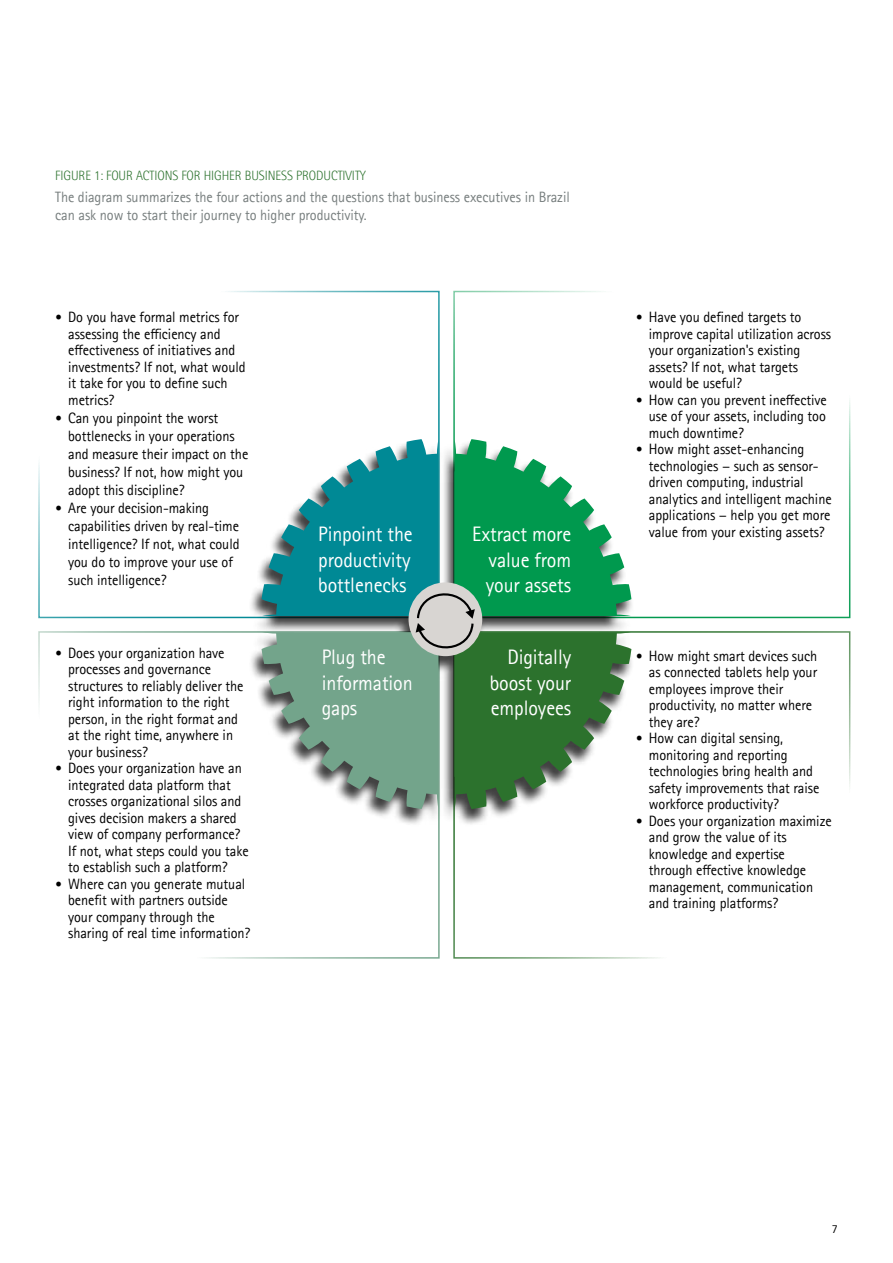
<style>
.page{position:relative;width:893px;height:1263px;background:#fff}
.page>*{position:absolute;margin:0;border:0;box-sizing:border-box;transform-origin:0 0}
.t1{font:21px/25.5px "Rotis Sans Seriffor ACN";letter-spacing:-.005em;color:#fff;text-align:justify;scale:.95 1}
.t2{font:15px/16.5px "Rotis Sans Seriffor ACN";letter-spacing:-.005em;color:#000;scale:.95 1}
.t3{font:15px/18px "Rotis Sans Seriffor ACN";letter-spacing:-.005em;color:#777e7e;scale:.95 1}
.t4{font:300 13.5px "Rotis Sans Seriffor ACN";letter-spacing:-.005em;color:#2c722d;scale:.95 1}
.t5{font:12px "Rotis Sans Seriffor ACN";color:#000}
.s1{font-size:13.5px}
</style>
<div class="page">
<div style="left:38px;top:631px;width:402px;height:328px;border:2px solid #73a48b"></div>
<div style="left:249px;top:441px;width:386px;height:386px;background:#000;opacity:.75"></div>
<svg style="left:262px;top:439px;width:369px;height:370px"></svg>
<p class="t4" style="left:55px;top:168px;width:329px">FIGURE 1: FOUR ACTIONS FOR HIGHER BUSINESS PRODUCTIVITY</p>
<p class="t3" style="left:55px;top:188px;width:543px">The diagram summarizes the four actions and the questions that business executives in Brazil can ask now to start their journey to higher productivity.</p>
<p class="t2" style="left:68px;top:309px;width:188px;text-indent:-13px"><span class="s1">•</span> Do you have formal metrics for assessing the efficiency and effectiveness of initiatives and investments? If not, what would it take for you to define such metrics?</p>
<p class="t2" style="left:68px;top:409px;width:191px;line-height:18px;text-indent:-13px"><span class="s1">•</span> Can you pinpoint the worst bottlenecks in your operations and measure their impact on the business? If not, how might you adopt this discipline?</p>
<p class="t2" style="left:68px;top:499px;width:182px;line-height:18px;text-indent:-13px"><span class="s1">•</span> Are your decision-making capabilities driven by real-time intelligence? If not, what could you do to improve your use of such intelligence?</p>
<p class="t2" style="left:68px;top:644px;width:186px;text-indent:-13px"><span class="s1">•</span> Does your organization have processes and governance structures to reliably deliver the right information to the right person, in the right format and at the right time, anywhere in your business?</p>
<p class="t2" style="left:68px;top:760px;width:192px;text-indent:-13px"><span class="s1">•</span> Does your organization have an integrated data platform that crosses organizational silos and gives decision makers a shared view of company performance?<br>If not, what steps could you take to establish such a platform?</p>
<p class="t2" style="left:68px;top:875px;width:193px;text-indent:-13px"><span class="s1">•</span> Where can you generate mutual benefit with partners outside your company through the sharing of real time information?</p>
<h1 class="t1" style="left:318px;top:522px;width:101px">Pinpoint the productivity bottlenecks</h1>
<h1 class="t1" style="left:486px;top:522px;width:91px;text-indent:-14px">Extract more value from your assets</h1>
<h1 class="t1" style="left:322px;top:644px;width:97px;text-align:left">Plug the information gaps</h1>
<h1 class="t1" style="left:490px;top:644px;width:87px;text-indent:18px">Digitally boost your employees</h1>
<p class="t2" style="left:649px;top:309px;width:193px;text-indent:-13px"><span class="s1">•</span> Have you defined targets to improve capital utilization across your organization's existing assets? If not, what targets would be useful?</p>
<p class="t2" style="left:649px;top:392px;width:189px;text-align:justify;text-indent:-13px"><span class="s1">•</span> How can you prevent ineffective use of your assets, including too much downtime?</p>
<p class="t2" style="left:649px;top:441px;width:194px;text-indent:-13px"><span class="s1">•</span> How might asset-enhancing technologies − such as sensor&shy;driven computing, industrial analytics and intelligent machine applications − help you get more value from your existing assets?</p>
<p class="t2" style="left:649px;top:647px;width:179px;text-indent:-13px"><span class="s1">•</span> How might smart devices such as connected tablets help your employees improve their productivity, no matter where they are?</p>
<p class="t2" style="left:649px;top:730px;width:181px;text-indent:-13px"><span class="s1">•</span> How can digital sensing, monitoring and reporting technologies bring health and safety improvements that raise workforce productivity?</p>
<p class="t2" style="left:649px;top:812px;width:194px;text-indent:-13px"><span class="s1">•</span> Does your organization maximize and grow the value of its knowledge and expertise through effective knowledge management, communication and training platforms?</p>
<p class="t5" style="left:832px;top:1222px;width:7px">7</p>
</div>
